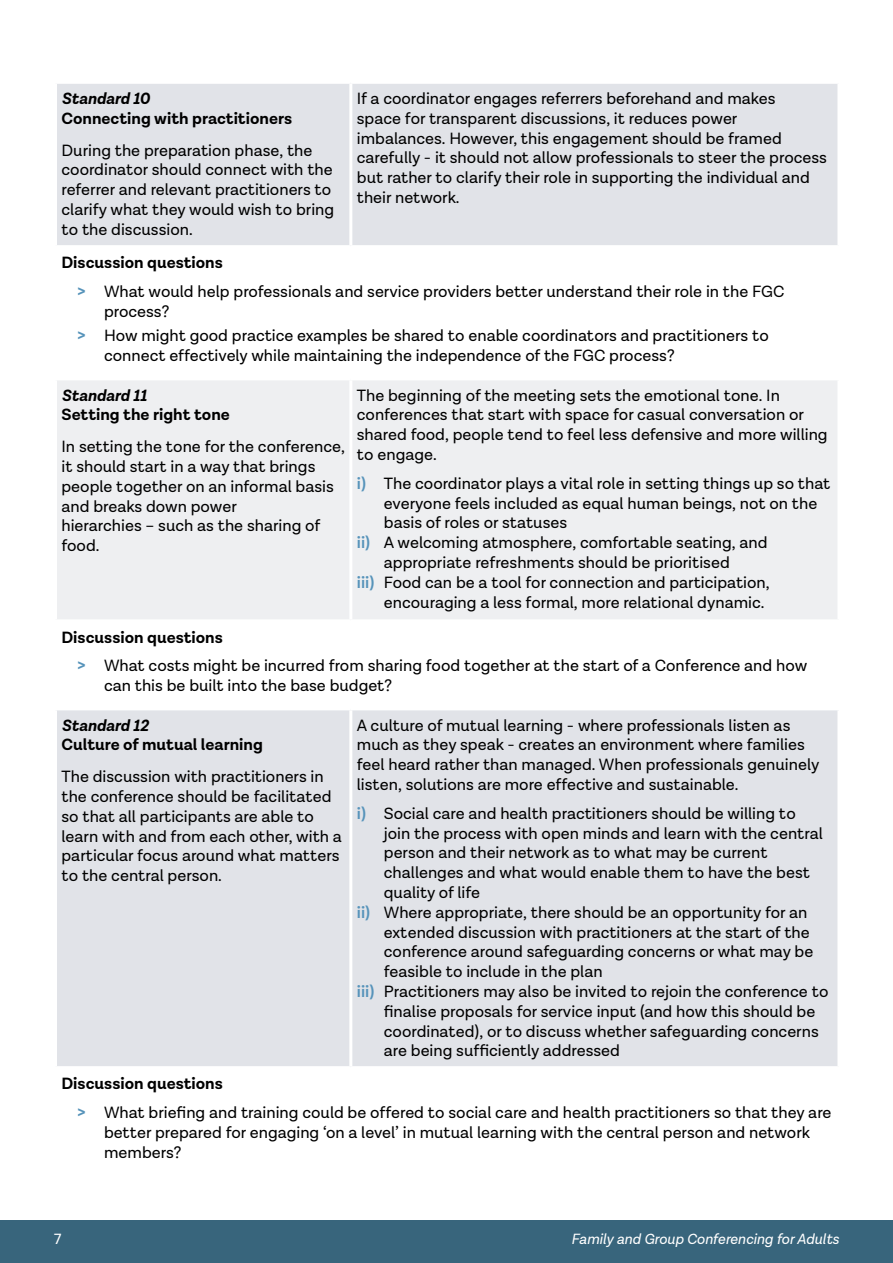
<style>
.page{position:relative;width:893px;height:1263px;background:#fff}
.page>*{position:absolute;margin:0;border:0;box-sizing:border-box;transform-origin:0 0}
.t1{font:16.5px/19.8px "Lota Grotesque Alt 1";color:#000}
.t2{font:700 16.5px "Lota Grotesque Alt 1";color:#000}
.t3{font:italic 700 16.5px "Lota Grotesque Alt 1";color:#000}
.t4{font:italic 15px "Lota Grotesque Alt 1";color:#fff}
.t5{font:15px "Lota Grotesque Alt 1";color:#fff}
.s1{font-weight:700}
.s2{font-weight:700;color:#5693ba}
.s3{font-weight:600;color:#5693ba}
</style>
<div class="page">
<div style="left:0;top:1220px;width:893px;height:43px;background:#38657c"></div>
<div style="left:57px;top:84px;width:780px;height:161px;background:#e1e3e8"></div>
<div style="left:57px;top:710px;width:780px;height:356px;background:#e1e3e8"></div>
<div style="left:57px;top:380px;width:780px;height:239px;background:#eeeff1"></div>
<hr style="left:349px;top:84px;width:3px;height:161px;background:#fff">
<hr style="left:349px;top:380px;width:3px;height:239px;background:#fff">
<hr style="left:349px;top:710px;width:3px;height:356px;background:#fff">
<p class="t3" style="left:62px;top:89px;width:90px">Standard 10</p>
<p class="t2" style="left:62px;top:109px;width:232px">Connecting with practitioners</p>
<p class="t1" style="left:62px;top:141px;width:274px">During the preparation phase, the coordinator should connect with the referrer and relevant practitioners to clarify what they would wish to bring to the discussion.</p>
<p class="t1" style="left:357px;top:89px;width:472px">If a coordinator engages referrers beforehand and makes<br>space for transparent discussions, it reduces power imbalances. However, this engagement should be framed carefully - it should not allow professionals to steer the process but rather to clarify their role in supporting the individual and their network.</p>
<p class="t1" style="left:77px;top:249px;width:709px;line-height:28.8px;text-indent:-16px"><span class="s1">Discussion questions<br></span><span class="s2">&gt;</span> What would help professionals and service providers better understand their role in the FGC</p>
<p class="t1" style="left:77px;top:300px;width:693px;line-height:24px;text-indent:27px">process?<br><span class="s2">&gt;</span> How might good practice examples be shared to enable coordinators and practitioners to</p>
<p class="t1" style="left:104px;top:346px;width:572px">connect effectively while maintaining the independence of the FGC process?</p>
<p class="t3" style="left:62px;top:385px;width:86px">Standard 11</p>
<p class="t2" style="left:62px;top:405px;width:170px">Setting the right tone</p>
<p class="t1" style="left:62px;top:437px;width:285px">In setting the tone for the conference, it should start in a way that brings people together on an informal basis and breaks down power<br>hierarchies – such as the sharing of food.</p>
<p class="t1" style="left:357px;top:386px;width:472px">The beginning of the meeting sets the emotional tone. In conferences that start with space for casual conversation or shared food, people tend to feel less defensive and more willing to engage.</p>
<p class="t1" style="left:357px;top:474px;width:475px"><span class="s3">i)</span> The coordinator plays a vital role in setting things up so that</p>
<p class="t1" style="left:384px;top:494px;width:435px">everyone feels included as equal human beings, not on the</p>
<p class="t1" style="left:384px;top:513px;width:185px">basis of roles or statuses</p>
<p class="t1" style="left:357px;top:533px;width:412px"><span class="s3">ii)</span> A welcoming atmosphere, comfortable seating, and</p>
<p class="t1" style="left:384px;top:553px;width:347px">appropriate refreshments should be prioritised</p>
<p class="t1" style="left:357px;top:573px;width:414px"><span class="s3">iii)</span> Food can be a tool for connection and participation,</p>
<p class="t1" style="left:384px;top:593px;width:382px">encouraging a less formal, more relational dynamic.</p>
<p class="t1" style="left:77px;top:623px;width:732px;line-height:28.8px;text-indent:-16px"><span class="s1">Discussion questions<br></span><span class="s2">&gt;</span> What costs might be incurred from sharing food together at the start of a Conference and how</p>
<p class="t1" style="left:104px;top:676px;width:289px">can this be built into the base budget?</p>
<p class="t3" style="left:62px;top:715px;width:88px">Standard 12</p>
<p class="t2" style="left:62px;top:735px;width:203px">Culture of mutual learning</p>
<p class="t1" style="left:62px;top:767px;width:282px">The discussion with practitioners in the conference should be facilitated so that all participants are able to learn with and from each other, with a particular focus around what matters to the central person.</p>
<p class="t1" style="left:357px;top:715px;width:464px">A culture of mutual learning - where professionals listen as much as they speak - creates an environment where families feel heard rather than managed. When professionals genuinely listen, solutions are more effective and sustainable.</p>
<p class="t1" style="left:357px;top:804px;width:440px"><span class="s3">i)</span> Social care and health practitioners should be willing to</p>
<p class="t1" style="left:384px;top:823px;width:440px">join the process with open minds and learn with the central</p>
<p class="t1" style="left:384px;top:843px;width:385px">person and their network as to what may be current</p>
<p class="t1" style="left:384px;top:863px;width:428px">challenges and what would enable them to have the best</p>
<p class="t1" style="left:384px;top:883px;width:98px">quality of life</p>
<p class="t1" style="left:357px;top:903px;width:452px"><span class="s3">ii)</span> Where appropriate, there should be an opportunity for an</p>
<p class="t1" style="left:384px;top:922px;width:427px">extended discussion with practitioners at the start of the</p>
<p class="t1" style="left:384px;top:942px;width:431px">conference around safeguarding concerns or what may be</p>
<p class="t1" style="left:384px;top:962px;width:220px">feasible to include in the plan</p>
<p class="t1" style="left:357px;top:982px;width:473px"><span class="s3">iii)</span> Practitioners may also be invited to rejoin the conference to</p>
<p class="t1" style="left:384px;top:1002px;width:433px">finalise proposals for service input (and how this should be</p>
<p class="t1" style="left:384px;top:1021px;width:436px">coordinated), or to discuss whether safeguarding concerns</p>
<p class="t1" style="left:384px;top:1041px;width:238px">are being sufficiently addressed</p>
<p class="t1" style="left:77px;top:1070px;width:756px;line-height:28.8px;text-indent:-16px"><span class="s1">Discussion questions<br></span><span class="s2">&gt;</span> What briefing and training could be offered to social care and health practitioners so that they are</p>
<p class="t1" style="left:104px;top:1123px;width:708px">better prepared for engaging ‘on a level’ in mutual learning with the central person and network members?</p>
<p class="t5" style="left:54px;top:1231px;width:9px">7</p>
<p class="t4" style="left:571px;top:1231px;width:269px">Family and Group Conferencing for Adults</p>
</div>
